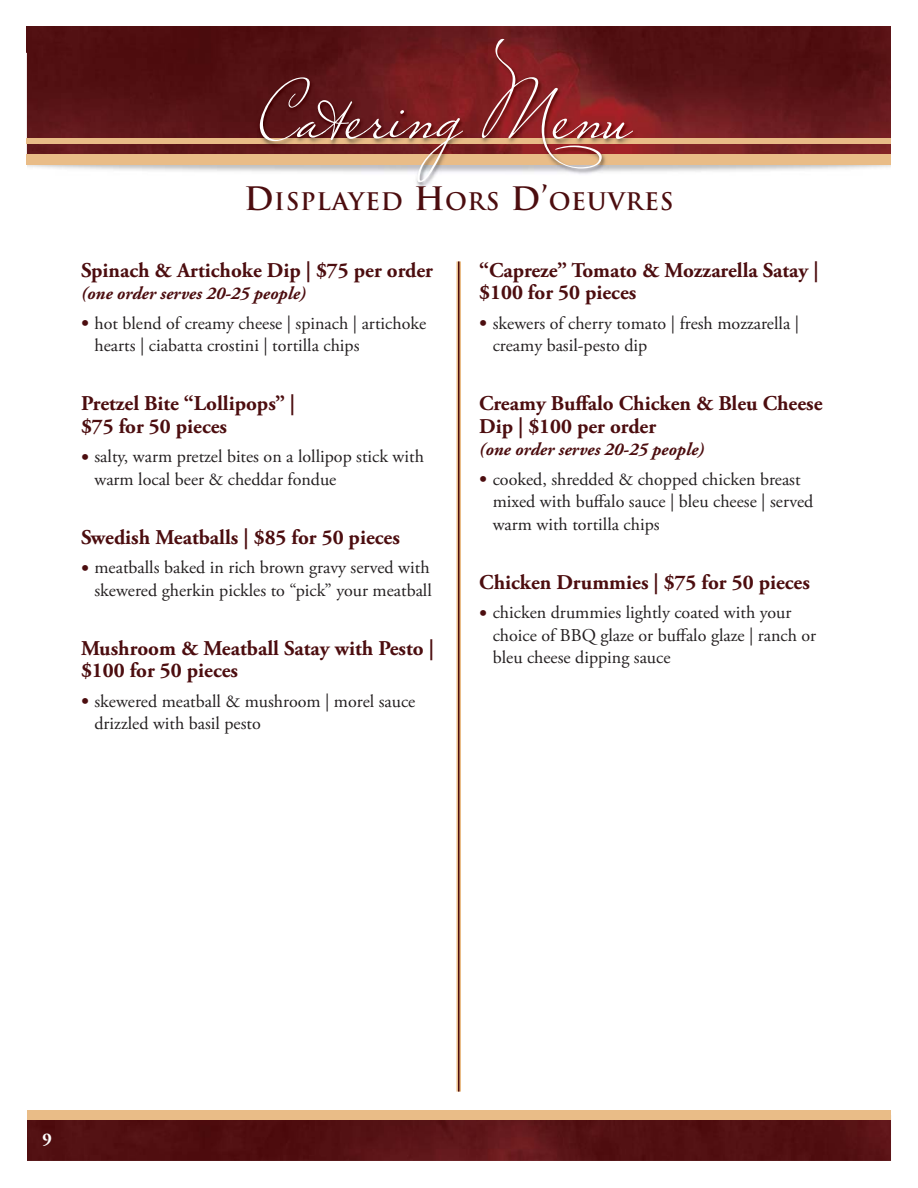
<style>
.page{position:relative;width:918px;height:1188px;background:#fff}
.page>*{position:absolute;margin:0;border:0;box-sizing:border-box;transform-origin:0 0}
.t1{font:82.65px "Miss Le Gatees";color:#fff}
.t2{font:700 23.7px "Trajan Pro";letter-spacing:.035em;color:#4c0d0f}
.t3{font:700 21px/22.5px "Adobe Garamond Pro";color:#4c0d0f}
.t4{font:18px/22.5px "Adobe Garamond Pro";color:#231f20}
.t5{font:italic 700 18px "Adobe Garamond Pro";color:#4c0d0f}
.t6{font:700 18px "Adobe Garamond Pro";color:#fff}
.s1{font-size:31.5px}
.s2{font-size:21px;color:#4c0d0f}
</style>
<div class="page">
<img style="left:27px;top:1120px;width:864px;height:41px">
<div style="left:27px;top:1110px;width:864px;height:10px;background:#e9bc87"></div>
<img style="left:27px;top:27px;width:864px;height:26px">
<img style="left:26px;top:53px;width:865px;height:134px">
<img style="left:27px;top:53px;width:864px;height:101px">
<img style="left:27px;top:138px;width:864px;height:6px">
<div style="left:27px;top:154px;width:864px;height:10px;background:#e9bc87"></div>
<hr style="left:457px;top:261px;width:4px;height:831px;background:#e9bc87">
<hr style="left:458px;top:261px;width:2px;height:831px;background:#4c0d0f">
<h1 class="t1" style="left:259px;top:60px;width:375px">Catering Menu</h1>
<h2 class="t2" style="left:244px;top:188px;width:431px"><span class="s1">D</span>ISPLAYED <span class="s1">H</span>ORS <span class="s1">D’</span>OEUVRES</h2>
<p class="t3" style="left:81px;top:261px;width:354px">Spinach &amp; Artichoke Dip | $75 per order</p>
<p class="t5" style="left:81px;top:286px;width:227px">(one order serves 20-25 people)</p>
<p class="t4" style="left:94px;top:313px;width:333px;text-indent:-14px"><span class="s2">•</span> hot blend of creamy cheese | spinach | artichoke hearts | ciabatta crostini | tortilla chips</p>
<p class="t3" style="left:81px;top:394px;width:216px">Pretzel Bite “Lollipops” | $75 for 50 pieces</p>
<p class="t4" style="left:94px;top:447px;width:331px;text-indent:-14px"><span class="s2">•</span> salty, warm pretzel bites on a lollipop stick with warm local beer &amp; cheddar fondue</p>
<p class="t3" style="left:81px;top:528px;width:320px">Swedish Meatballs | $85 for 50 pieces</p>
<p class="t4" style="left:81px;top:558px;width:352px;text-align:right"><span class="s2">•</span> meatballs baked in rich brown gravy served with skewered gherkin pickles to “pick” your meatball</p>
<p class="t3" style="left:81px;top:639px;width:354px">Mushroom &amp; Meatball Satay with Pesto | $100 for 50 pieces</p>
<p class="t4" style="left:94px;top:692px;width:322px;text-indent:-14px"><span class="s2">•</span> skewered meatball &amp; mushroom | morel sauce drizzled with basil pesto</p>
<p class="t3" style="left:479px;top:261px;width:341px">“Capreze” Tomato &amp; Mozzarella Satay | $100 for 50 pieces</p>
<p class="t4" style="left:493px;top:313px;width:308px;text-indent:-14px"><span class="s2">•</span> skewers of cherry tomato | fresh mozzarella | creamy basil-pesto dip</p>
<p class="t3" style="left:479px;top:394px;width:345px">Creamy Buffalo Chicken &amp; Bleu Cheese<br>Dip | $100 per order</p>
<p class="t5" style="left:479px;top:442px;width:227px">(one order serves 20-25 people)</p>
<p class="t4" style="left:493px;top:470px;width:322px;text-indent:-14px"><span class="s2">•</span> cooked, shredded &amp; chopped chicken breast mixed with buffalo sauce | bleu cheese | served warm with tortilla chips</p>
<p class="t3" style="left:479px;top:573px;width:332px">Chicken Drummies | $75 for 50 pieces</p>
<p class="t4" style="left:493px;top:603px;width:325px;text-indent:-14px"><span class="s2">•</span> chicken drummies lightly coated with your choice of BBQ glaze or buffalo glaze | ranch or bleu cheese dipping sauce</p>
<p class="t6" style="left:43px;top:1132px;width:11px">9</p>
</div>
